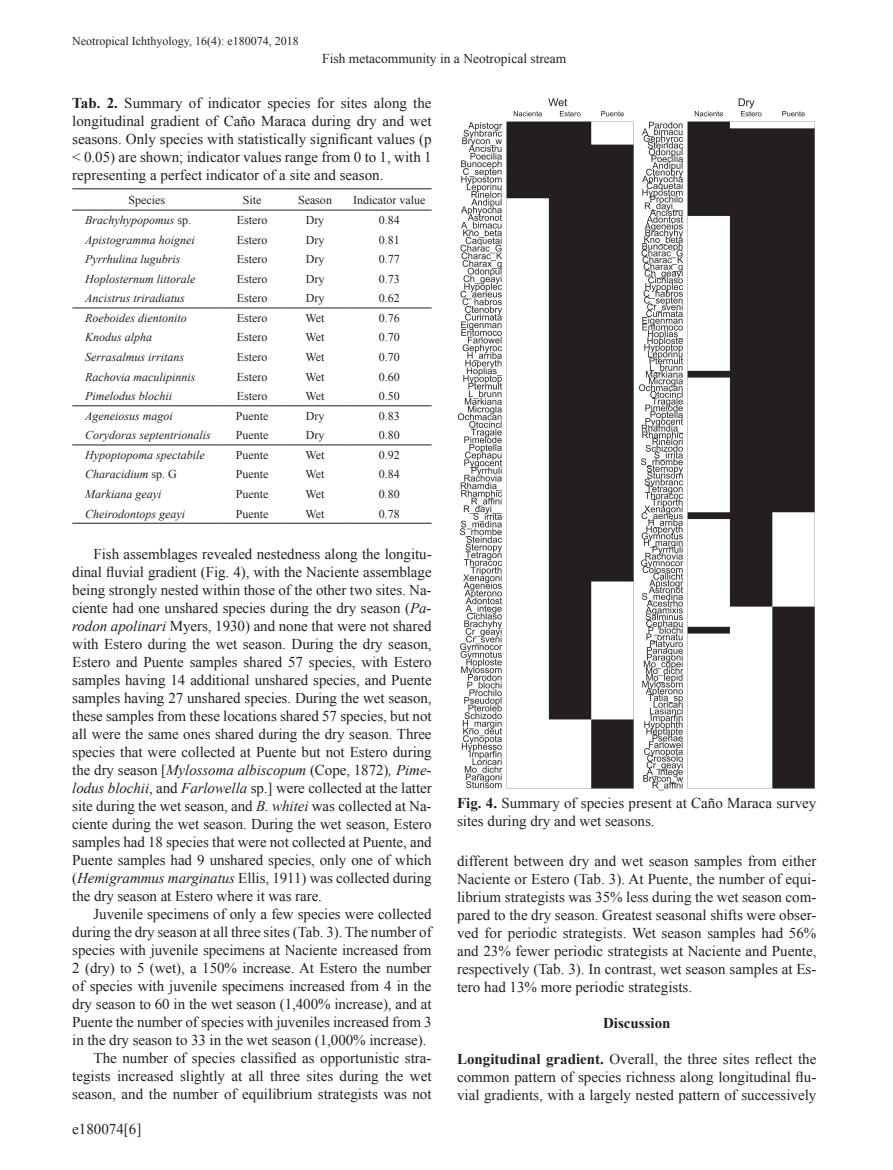
<style>
.page{position:relative;width:893px;height:1170px;background:#fff}
.page>*{position:absolute;margin:0;border:0;box-sizing:border-box;transform-origin:0 0}
.t1{font:15px/18px "Times New Roman";letter-spacing:-.005em;color:#231f20;text-align:justify}
.t2{font:700 15px "Times New Roman";color:#231f20}
.t3{font:13.5px "Times New Roman";color:#231f20}
.t4{font:italic 12px "Times New Roman";color:#231f20}
.t5{font:12px "Times New Roman";color:#231f20}
.s1{font-weight:700}
.s2{font-style:normal}
.s3{font-style:italic}
</style>
<div class="page">
<img style="left:457px;top:98px;width:358px;height:692px">
<hr style="left:72px;top:188px;width:149px;height:1px;background:#231f20">
<hr style="left:221px;top:188px;width:62px;height:1px;background:#231f20">
<hr style="left:283px;top:188px;width:64px;height:1px;background:#231f20">
<hr style="left:347px;top:188px;width:85px;height:1px;background:#231f20">
<hr style="left:72px;top:210px;width:149px;height:1px;background:#231f20">
<hr style="left:221px;top:210px;width:62px;height:1px;background:#231f20">
<hr style="left:283px;top:210px;width:64px;height:1px;background:#231f20">
<hr style="left:347px;top:210px;width:85px;height:1px;background:#231f20">
<hr style="left:72px;top:523px;width:149px;height:1px;background:#231f20">
<hr style="left:221px;top:523px;width:62px;height:1px;background:#231f20">
<hr style="left:283px;top:523px;width:64px;height:1px;background:#231f20">
<hr style="left:347px;top:523px;width:85px;height:1px;background:#231f20">
<hr style="left:72px;top:307px;width:149px;height:1px;background:#231f20">
<hr style="left:221px;top:307px;width:62px;height:1px;background:#231f20">
<hr style="left:283px;top:307px;width:64px;height:1px;background:#231f20">
<hr style="left:347px;top:307px;width:85px;height:1px;background:#231f20">
<hr style="left:72px;top:405px;width:149px;height:1px;background:#231f20">
<hr style="left:221px;top:405px;width:62px;height:1px;background:#231f20">
<hr style="left:283px;top:405px;width:64px;height:1px;background:#231f20">
<hr style="left:347px;top:405px;width:85px;height:1px;background:#231f20">
<hr style="left:72px;top:444px;width:149px;height:1px;background:#231f20">
<hr style="left:221px;top:444px;width:62px;height:1px;background:#231f20">
<hr style="left:283px;top:444px;width:64px;height:1px;background:#231f20">
<hr style="left:347px;top:444px;width:85px;height:1px;background:#231f20">
<p class="t5" style="left:72px;top:33px;width:228px">Neotropical Ichthyology, 16(4): e180074, 2018</p>
<p class="t3" style="left:322px;top:49px;width:246px">Fish metacommunity in a Neotropical stream</p>
<p class="t1" style="left:72px;top:94px;width:361px"><span class="s1">Tab. 2.</span> Summary of indicator species for sites along the longitudinal gradient of Caño Maraca during dry and wet seasons. Only species with statistically significant values (p &lt; 0.05) are shown; indicator values range from 0 to 1, with 1 representing a perfect indicator of a site and season.</p>
<p class="t5" style="left:128px;top:191px;width:38px">Species</p>
<p class="t5" style="left:243px;top:191px;width:20px">Site</p>
<p class="t5" style="left:298px;top:191px;width:35px">Season</p>
<p class="t5" style="left:353px;top:191px;width:74px">Indicator value</p>
<p class="t4" style="left:85px;top:212px;width:107px">Brachyhypopomus <span class="s2">sp.</span></p>
<p class="t5" style="left:237px;top:212px;width:32px">Estero</p>
<p class="t5" style="left:306px;top:212px;width:20px">Dry</p>
<p class="t5" style="left:379px;top:212px;width:22px">0.84</p>
<p class="t4" style="left:85px;top:231px;width:111px">Apistogramma hoignei</p>
<p class="t5" style="left:237px;top:231px;width:32px">Estero</p>
<p class="t5" style="left:306px;top:231px;width:20px">Dry</p>
<p class="t5" style="left:379px;top:231px;width:22px">0.81</p>
<p class="t4" style="left:85px;top:251px;width:97px">Pyrrhulina lugubris</p>
<p class="t5" style="left:237px;top:251px;width:32px">Estero</p>
<p class="t5" style="left:306px;top:251px;width:20px">Dry</p>
<p class="t5" style="left:379px;top:251px;width:22px">0.77</p>
<p class="t4" style="left:85px;top:270px;width:112px">Hoplosternum littorale</p>
<p class="t5" style="left:237px;top:270px;width:32px">Estero</p>
<p class="t5" style="left:306px;top:270px;width:20px">Dry</p>
<p class="t5" style="left:379px;top:270px;width:22px">0.73</p>
<p class="t4" style="left:85px;top:290px;width:101px">Ancistrus triradiatus</p>
<p class="t5" style="left:237px;top:290px;width:32px">Estero</p>
<p class="t5" style="left:306px;top:290px;width:20px">Dry</p>
<p class="t5" style="left:379px;top:290px;width:22px">0.62</p>
<p class="t4" style="left:85px;top:309px;width:103px">Roeboides dientonito</p>
<p class="t5" style="left:237px;top:310px;width:32px">Estero</p>
<p class="t5" style="left:306px;top:310px;width:21px">Wet</p>
<p class="t5" style="left:379px;top:310px;width:22px">0.76</p>
<p class="t4" style="left:85px;top:329px;width:69px">Knodus alpha</p>
<p class="t5" style="left:237px;top:329px;width:32px">Estero</p>
<p class="t5" style="left:306px;top:329px;width:21px">Wet</p>
<p class="t5" style="left:379px;top:329px;width:22px">0.70</p>
<p class="t4" style="left:85px;top:349px;width:101px">Serrasalmus irritans</p>
<p class="t5" style="left:237px;top:349px;width:32px">Estero</p>
<p class="t5" style="left:306px;top:349px;width:21px">Wet</p>
<p class="t5" style="left:379px;top:349px;width:22px">0.70</p>
<p class="t4" style="left:85px;top:368px;width:112px">Rachovia maculipinnis</p>
<p class="t5" style="left:237px;top:368px;width:32px">Estero</p>
<p class="t5" style="left:306px;top:368px;width:21px">Wet</p>
<p class="t5" style="left:379px;top:368px;width:22px">0.60</p>
<p class="t4" style="left:85px;top:388px;width:88px">Pimelodus blochii</p>
<p class="t5" style="left:237px;top:388px;width:32px">Estero</p>
<p class="t5" style="left:306px;top:388px;width:21px">Wet</p>
<p class="t5" style="left:379px;top:388px;width:22px">0.50</p>
<p class="t4" style="left:85px;top:407px;width:89px">Ageneiosus magoi</p>
<p class="t5" style="left:236px;top:407px;width:34px">Puente</p>
<p class="t5" style="left:306px;top:407px;width:20px">Dry</p>
<p class="t5" style="left:379px;top:407px;width:22px">0.83</p>
<p class="t4" style="left:85px;top:427px;width:127px">Corydoras septentrionalis</p>
<p class="t5" style="left:236px;top:427px;width:34px">Puente</p>
<p class="t5" style="left:306px;top:427px;width:20px">Dry</p>
<p class="t5" style="left:379px;top:427px;width:22px">0.80</p>
<p class="t4" style="left:85px;top:446px;width:121px">Hypoptopoma spectabile</p>
<p class="t5" style="left:236px;top:447px;width:34px">Puente</p>
<p class="t5" style="left:306px;top:447px;width:21px">Wet</p>
<p class="t5" style="left:379px;top:447px;width:22px">0.92</p>
<p class="t4" style="left:85px;top:466px;width:93px">Characidium <span class="s2">sp. G</span></p>
<p class="t5" style="left:236px;top:466px;width:34px">Puente</p>
<p class="t5" style="left:306px;top:466px;width:21px">Wet</p>
<p class="t5" style="left:379px;top:466px;width:22px">0.84</p>
<p class="t4" style="left:85px;top:485px;width:78px">Markiana geayi</p>
<p class="t5" style="left:236px;top:486px;width:34px">Puente</p>
<p class="t5" style="left:306px;top:486px;width:21px">Wet</p>
<p class="t5" style="left:379px;top:486px;width:22px">0.80</p>
<p class="t4" style="left:85px;top:505px;width:101px">Cheirodontops geayi</p>
<p class="t5" style="left:236px;top:505px;width:34px">Puente</p>
<p class="t5" style="left:306px;top:505px;width:21px">Wet</p>
<p class="t5" style="left:379px;top:505px;width:22px">0.78</p>
<p class="t1" style="left:72px;top:544px;width:361px;text-indent:21px">Fish assemblages revealed nestedness along the longitu&shy;dinal fluvial gradient (Fig. 4), with the Naciente assemblage being strongly nested within those of the other two sites. Na&shy;ciente had one unshared species during the dry season (<span class="s3">Pa&shy;rodon apolinari</span> Myers, 1930) and none that were not shared with Estero during the wet season. During the dry season, Estero and Puente samples shared 57 species, with Estero samples having 14 additional unshared species, and Puente samples having 27 unshared species. During the wet season, these samples from these locations shared 57 species, but not all were the same ones shared during the dry season. Three species that were collected at Puente but not Estero during the dry season [<span class="s3">Mylossoma albiscopum</span> (Cope, 1872)<span class="s3">, Pime&shy;lodus blochii</span>, and <span class="s3">Farlowella</span> sp.] were collected at the latter site during the wet season, and <span class="s3">B. whitei</span> was collected at Na&shy;ciente during the wet season. During the wet season, Estero samples had 18 species that were not collected at Puente, and Puente samples had 9 unshared species, only one of which (<span class="s3">Hemigrammus marginatus</span> Ellis, 1911) was collected during the dry season at Estero where it was rare.</p>
<p class="t1" style="left:94px;top:904px;width:340px">Juvenile specimens of only a few species were collected</p>
<p class="t1" style="left:72px;top:922px;width:361px">during the dry season at all three sites (Tab. 3). The number of</p>
<p class="t1" style="left:72px;top:940px;width:361px">species with juvenile specimens at Naciente increased from</p>
<p class="t1" style="left:72px;top:958px;width:361px">2 (dry) to 5 (wet), a 150% increase. At Estero the number</p>
<p class="t1" style="left:72px;top:976px;width:361px">of species with juvenile specimens increased from 4 in the</p>
<p class="t1" style="left:72px;top:994px;width:361px">dry season to 60 in the wet season (1,400% increase), and at</p>
<p class="t1" style="left:72px;top:1012px;width:361px">Puente the number of species with juveniles increased from 3</p>
<p class="t1" style="left:72px;top:1030px;width:356px">in the dry season to 33 in the wet season (1,000% increase).</p>
<p class="t1" style="left:94px;top:1048px;width:340px">The number of species classified as opportunistic stra-</p>
<p class="t1" style="left:72px;top:1066px;width:361px">tegists increased slightly at all three sites during the wet</p>
<p class="t1" style="left:72px;top:1084px;width:361px">season, and the number of equilibrium strategists was not</p>
<p class="t1" style="left:72px;top:1119px;width:71px">e180074[6]</p>
<p class="t1" style="left:457px;top:794px;width:361px"><span class="s1">Fig. 4.</span> Summary of species present at Caño Maraca survey sites during dry and wet seasons.</p>
<p class="t1" style="left:457px;top:851px;width:361px">different between dry and wet season samples from either Naciente or Estero (Tab. 3). At Puente, the number of equi&shy;librium strategists was 35% less during the wet season com&shy;pared to the dry season. Greatest seasonal shifts were obser&shy;ved for periodic strategists. Wet season samples had 56% and 23% fewer periodic strategists at Naciente and Puente, respectively (Tab. 3). In contrast, wet season samples at Es&shy;tero had 13% more periodic strategists.</p>
<p class="t2" style="left:603px;top:1012px;width:69px">Discussion</p>
<p class="t1" style="left:457px;top:1049px;width:361px"><span class="s1">Longitudinal gradient.</span> Overall, the three sites reflect the common pattern of species richness along longitudinal flu&shy;vial gradients, with a largely nested pattern of successively</p>
</div>
